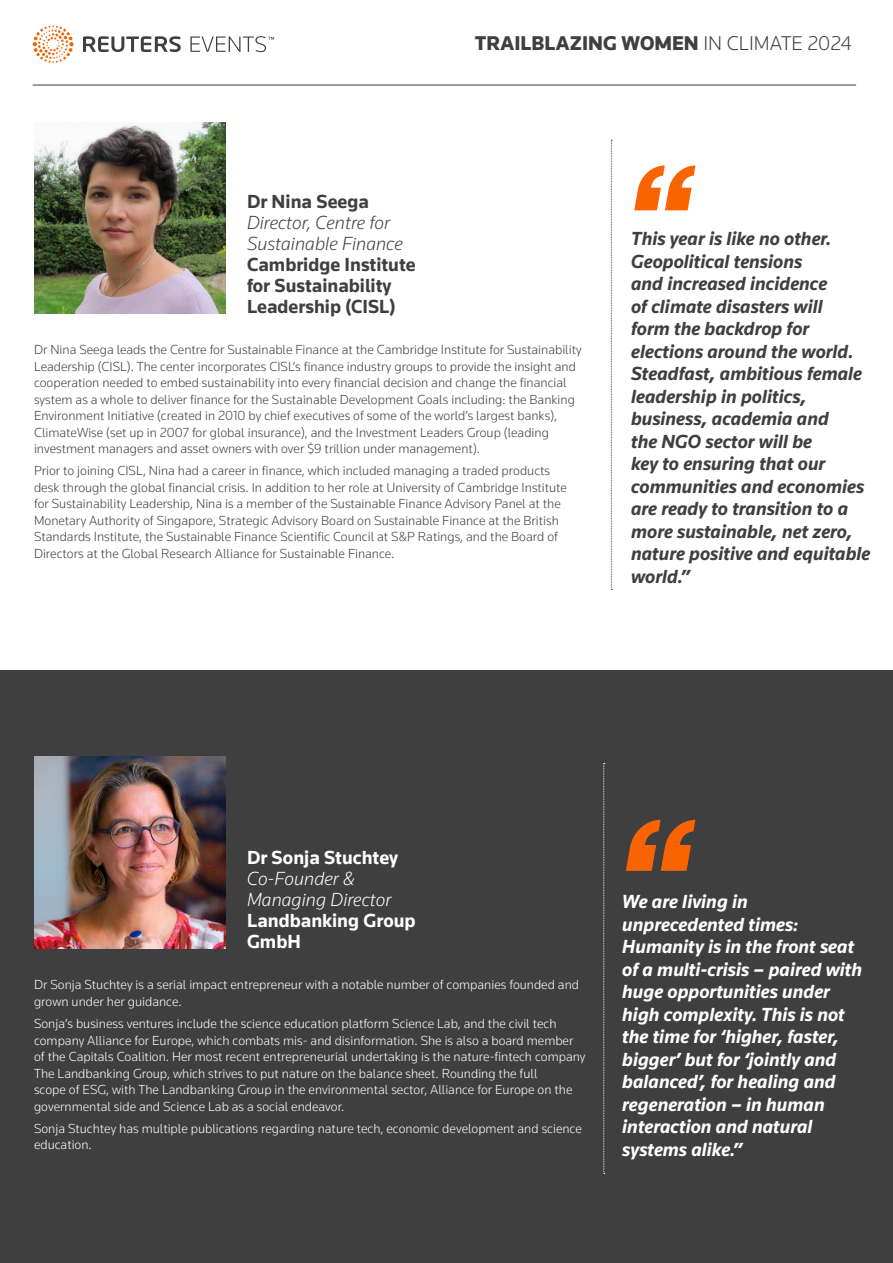
<style>
.page{position:relative;width:893px;height:1263px;background:#fff}
.page>*{position:absolute;margin:0;border:0;box-sizing:border-box;transform-origin:0 0}
.t1{font:900 20.55px "Knowledge 2017";color:#3f3f40}
.t2{font:italic 700 19.5px/22.5px "Knowledge 2017";color:#3f3f40}
.t3{font:italic 700 19.5px/22.5px "Knowledge 2017";color:#fff}
.t4{font:700 19.5px/21px "Knowledge 2017";color:#3f3f40}
.t5{font:italic 300 19.5px/21px "Knowledge 2017";color:#3f3f40}
.t6{font:700 19.5px/21px "Knowledge 2017";color:#fff}
.t7{font:italic 300 19.5px/21px "Knowledge 2017";color:#fff}
.t8{font:300 13.5px/16.5px "Knowledge 2017";color:#3f3f40}
.t9{font:300 13.5px/16.5px "Knowledge 2017";color:#fff}
.s1{font-weight:300}
</style>
<div class="page">
<svg style="left:83px;top:36px;width:191px;height:16px"></svg>
<svg style="left:33px;top:25px;width:41px;height:38px"></svg>
<hr style="left:33px;top:85px;width:823px;height:1px;background:#3f3f40">
<div style="left:0;top:670px;width:893px;height:593px;background:#3f3f40"></div>
<img style="left:34px;top:122px;width:192px;height:192px">
<svg style="left:634px;top:165px;width:61px;height:45px"></svg>
<svg style="left:611px;top:140px;width:1px;height:450px"></svg>
<svg style="left:626px;top:819px;width:69px;height:52px"></svg>
<svg style="left:603px;top:763px;width:2px;height:411px"></svg>
<img style="left:34px;top:757px;width:192px;height:191px">
<h1 class="t1" style="left:475px;top:30px;width:379px">TRAILBLAZING WOMEN <span class="s1">IN CLIMATE 2024</span></h1>
<p class="t4" style="left:247px;top:191px;width:124px">Dr Nina Seega</p>
<p class="t5" style="left:247px;top:212px;width:157px">Director, Centre for<br>Sustainable Finance</p>
<p class="t4" style="left:247px;top:254px;width:170px">Cambridge Institute for Sustainability<br>Leadership (CISL)</p>
<p class="t8" style="left:34px;top:341px;width:549px">Dr Nina Seega leads the Centre for Sustainable Finance at the Cambridge Institute for Sustainability Leadership (CISL). The center incorporates CISL’s finance industry groups to provide the insight and cooperation needed to embed sustainability into every financial decision and change the financial system as a whole to deliver finance for the Sustainable Development Goals including: the Banking Environment Initiative (created in 2010 by chief executives of some of the world’s largest banks), ClimateWise (set up in 2007 for global insurance), and the Investment Leaders Group (leading investment managers and asset owners with over $9 trillion under management).</p>
<p class="t8" style="left:34px;top:462px;width:534px">Prior to joining CISL, Nina had a career in finance, which included managing a traded products desk through the global financial crisis. In addition to her role at University of Cambridge Institute for Sustainability Leadership, Nina is a member of the Sustainable Finance Advisory Panel at the Monetary Authority of Singapore, Strategic Advisory Board on Sustainable Finance at the British Standards Institute, the Sustainable Finance Scientific Council at S&amp;P Ratings, and the Board of Directors at the Global Research Alliance for Sustainable Finance.</p>
<p class="t2" style="left:631px;top:227px;width:241px">This year is like no other.<br>Geopolitical tensions<br>and increased incidence<br>of climate disasters will<br>form the backdrop for elections around the world.<br>Steadfast, ambitious female leadership in politics, business, academia and<br>the NGO sector will be<br>key to ensuring that our communities and economies are ready to transition to a more sustainable, net zero, nature positive and equitable world.”</p>
<p class="t6" style="left:247px;top:846px;width:153px">Dr Sonja Stuchtey</p>
<p class="t7" style="left:247px;top:868px;width:146px">Co-Founder &amp;<br>Managing Director</p>
<p class="t6" style="left:247px;top:909px;width:170px">Landbanking Group<br>GmbH</p>
<p class="t9" style="left:34px;top:976px;width:547px">Dr Sonja Stuchtey is a serial impact entrepreneur with a notable number of companies founded and grown under her guidance.</p>
<p class="t9" style="left:34px;top:1015px;width:553px">Sonja’s business ventures include the science education platform Science Lab, and the civil tech company Alliance for Europe, which combats mis- and disinformation. She is also a board member of the Capitals Coalition. Her most recent entrepreneurial undertaking is the nature-fintech company The Landbanking Group, which strives to put nature on the balance sheet. Rounding the full<br>scope of ESG, with The Landbanking Group in the environmental sector, Alliance for Europe on the governmental side and Science Lab as a social endeavor.</p>
<p class="t9" style="left:34px;top:1120px;width:549px">Sonja Stuchtey has multiple publications regarding nature tech, economic development and science education.</p>
<p class="t3" style="left:622px;top:890px;width:241px">We are living in unprecedented times:<br>Humanity is in the front seat of a multi-crisis – paired with huge opportunities under high complexity. This is not the time for ‘higher, faster, bigger’ but for ‘jointly and balanced’, for healing and regeneration – in human interaction and natural systems alike.”</p>
</div>
